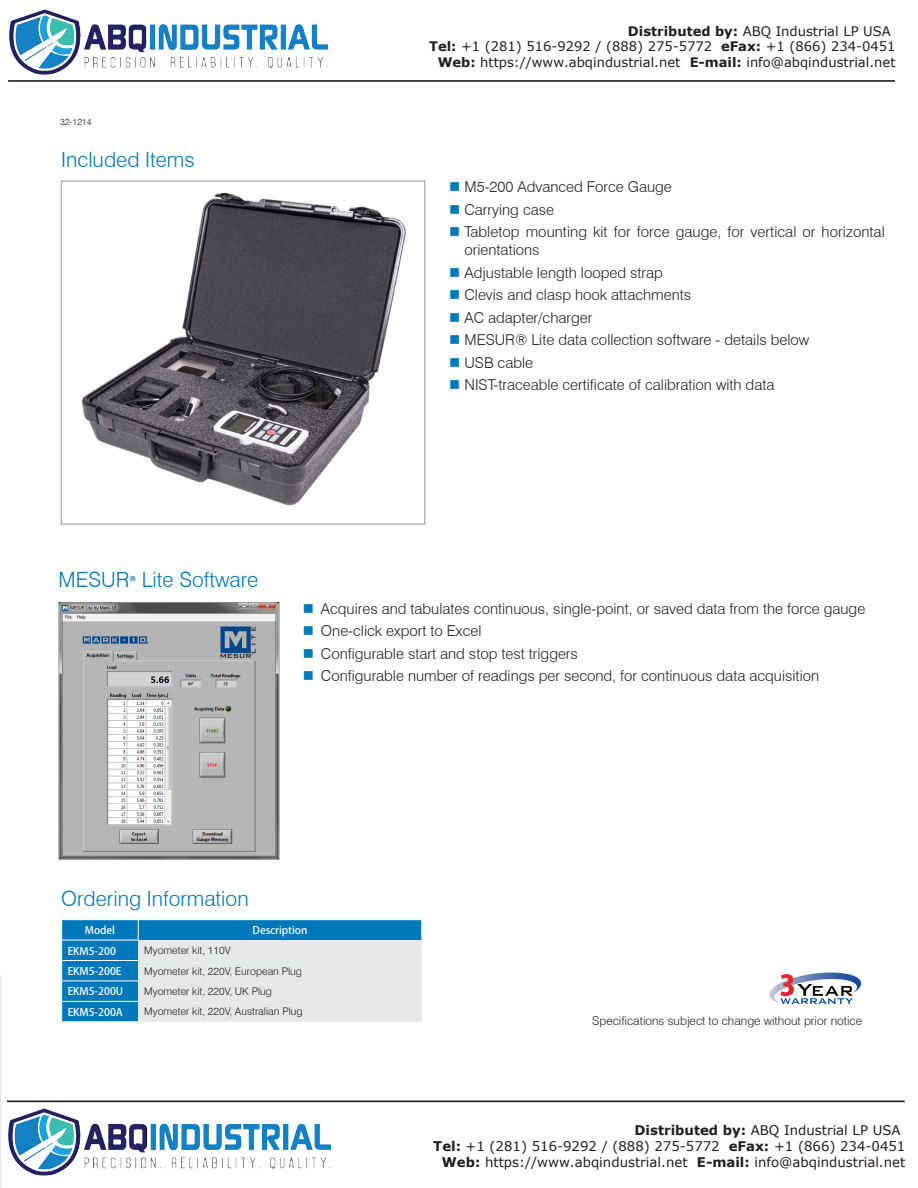
<style>
.page{position:relative;width:918px;height:1188px;background:#fff}
.page>*{position:absolute;margin:0;border:0;box-sizing:border-box;transform-origin:0 0}
.t1{font:300 21px "Swiss 721 BT";color:#0078ba}
.t2{font:300 15px/18px "Swiss 721 BT";color:#231f20}
.t3{font:13.35px "Verdana";color:#221e1f}
.t4{font:13.2px "Verdana";color:#221e1f}
.t5{font:300 12px "Swiss 721 BT";color:#231f20}
.t6{font:300 10.5px "Swiss 721 BT";color:#231f20}
.t7{font:500 10.5px "Koz Go Std";color:#fff}
.t8{font:300 9px "Swiss 721 BT";color:#231f20}
.s1{font-weight:700}
.s2{color:#0078ba}
.s3{font-family:"Koz Go Std";font-weight:500;font-size:14.25px}
</style>
<div class="page">
<svg style="left:769px;top:973px;width:92px;height:31px"></svg>
<img style="left:59px;top:602px;width:220px;height:258px">
<svg style="left:61px;top:920px;width:361px;height:102px;background:#95c0d8"></svg>
<hr style="left:61px;top:1021px;width:77px;height:1px;background:#fff">
<img style="left:81px;top:192px;width:325px;height:314px">
<div style="left:61px;top:181px;width:364px;height:344px;border:1px solid #939598"></div>
<hr style="left:7px;top:1101px;width:898px;height:1px;background:#231f20">
<img style="left:8px;top:1108px;width:323px;height:68px">
<img style="left:9px;top:9px;width:319px;height:66px">
<hr style="left:8px;top:80px;width:887px;height:2px;background:#231f20">
<p class="t8" style="left:60px;top:116px;width:33px">32-1214</p>
<p class="t1" style="left:61px;top:147px;width:135px">Included Items</p>
<p class="t4" style="left:628px;top:22px;width:264px"><span class="s1">Distributed by:</span> ABQ Industrial LP USA</p>
<p class="t4" style="left:429px;top:37px;width:468px"><span class="s1">Tel:</span> +1 (281) 516-9292 / (888) 275-5772 <span class="s1">eFax:</span> +1 (866) 234-0451</p>
<p class="t4" style="left:438px;top:53px;width:459px"><span class="s1">Web:</span> https://www.abqindustrial.net <span class="s1">E-mail:</span> info@abqindustrial.net</p>
<p class="t2" style="left:449px;top:178px;width:224px"><span class="s2">■</span> M5-200 Advanced Force Gauge</p>
<p class="t2" style="left:449px;top:200px;width:106px"><span class="s2">■</span> Carrying case</p>
<p class="t2" style="left:464px;top:223px;width:422px;text-indent:-15px"><span class="s2">■</span> Tabletop mounting kit for force gauge, for vertical or horizontal orientations</p>
<p class="t2" style="left:449px;top:263px;width:215px"><span class="s2">■</span> Adjustable length looped strap</p>
<p class="t2" style="left:449px;top:286px;width:243px"><span class="s2">■</span> Clevis and clasp hook attachments</p>
<p class="t2" style="left:449px;top:308px;width:145px"><span class="s2">■</span> AC adapter/charger</p>
<p class="t2" style="left:449px;top:331px;width:361px"><span class="s2">■</span> MESUR® Lite data collection software - details below</p>
<p class="t2" style="left:449px;top:353px;width:85px"><span class="s2">■</span> USB cable</p>
<p class="t2" style="left:449px;top:376px;width:327px"><span class="s2">■</span> NIST-traceable certificate of calibration with data</p>
<p class="t1" style="left:59px;top:567px;width:201px">MESUR<span class="s3">®</span> Lite Software</p>
<p class="t2" style="left:303px;top:599px;width:564px"><span class="s2">■</span> Acquires and tabulates continuous, single-point, or saved data from the force gauge</p>
<p class="t2" style="left:303px;top:622px;width:180px"><span class="s2">■</span> One-click export to Excel</p>
<p class="t2" style="left:303px;top:644px;width:277px"><span class="s2">■</span> Configurable start and stop test triggers</p>
<p class="t2" style="left:303px;top:667px;width:518px"><span class="s2">■</span> Configurable number of readings per second, for continuous data acquisition</p>
<p class="t1" style="left:61px;top:886px;width:189px">Ordering Information</p>
<p class="t7" style="left:85px;top:924px;width:32px">Model</p>
<p class="t7" style="left:253px;top:924px;width:56px">Description</p>
<p class="t7" style="left:68px;top:944px;width:50px">EKM5-200</p>
<p class="t6" style="left:144px;top:944px;width:88px">Myometer kit, 110V</p>
<p class="t7" style="left:68px;top:964px;width:55px">EKM5-200E</p>
<p class="t6" style="left:144px;top:964px;width:159px">Myometer kit, 220V, European Plug</p>
<p class="t7" style="left:68px;top:985px;width:57px">EKM5-200U</p>
<p class="t6" style="left:144px;top:985px;width:129px">Myometer kit, 220V, UK Plug</p>
<p class="t7" style="left:68px;top:1005px;width:57px">EKM5-200A</p>
<p class="t6" style="left:144px;top:1005px;width:160px">Myometer kit, 220V, Australian Plug</p>
<p class="t5" style="left:592px;top:1014px;width:271px">Specifications subject to change without prior notice</p>
<p class="t3" style="left:635px;top:1121px;width:268px"><span class="s1">Distributed by:</span> ABQ Industrial LP USA</p>
<p class="t3" style="left:433px;top:1137px;width:474px"><span class="s1">Tel:</span> +1 (281) 516-9292 / (888) 275-5772 <span class="s1">eFax:</span> +1 (866) 234-0451</p>
<p class="t3" style="left:442px;top:1153px;width:465px"><span class="s1">Web:</span> https://www.abqindustrial.net <span class="s1">E-mail:</span> info@abqindustrial.net</p>
</div>
